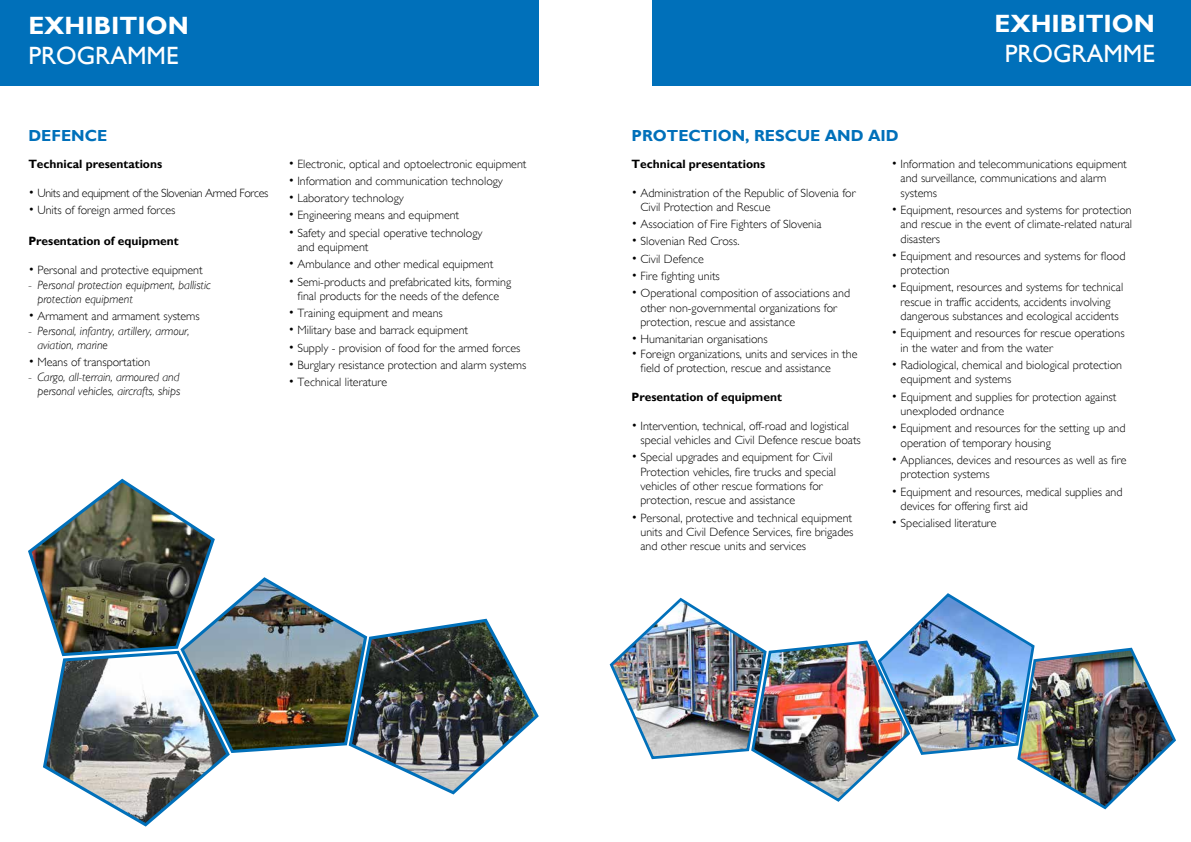
<style>
.page{position:relative;width:1191px;height:842px;background:#fff}
.page>*{position:absolute;margin:0;border:0;box-sizing:border-box;transform-origin:0 0}
.t1{font:700 25px "Gill Sans";color:#fff}
.t2{font:25px "Gill Sans";color:#fff}
.t3{font:700 16px "Gill Sans";color:#0070ba}
.t4{font:300 12px/14.4px "Gill Sans";color:#000}
.t5{font:italic 300 12px/14.4px "Gill Sans";color:#000}
.t6{font:700 12px "Gill Sans";color:#000}
.t7{font:300 12px "Gill Sans";letter-spacing:-.03em;color:#000}
</style>
<div class="page">
<div style="left:0;top:0;width:539px;height:85px;background:#0070ba"></div>
<div style="left:652px;top:0;width:539px;height:85px;background:#0070ba"></div>
<img style="left:609px;top:593px;width:567px;height:217px">
<img style="left:28px;top:478px;width:511px;height:349px">
<h1 class="t1" style="left:28px;top:10px;width:162px">EXHIBITION</h1>
<h1 class="t2" style="left:28px;top:41px;width:152px">PROGRAMME</h1>
<h1 class="t1" style="left:994px;top:8px;width:162px">EXHIBITION</h1>
<h1 class="t2" style="left:1004px;top:39px;width:152px">PROGRAMME</h1>
<h2 class="t3" style="left:28px;top:126px;width:80px">DEFENCE</h2>
<h2 class="t3" style="left:631px;top:126px;width:269px">PROTECTION, RESCUE AND AID</h2>
<p class="t6" style="left:28px;top:157px;width:135px">Technical presentations</p>
<p class="t7" style="left:28px;top:186px;width:242px">• Units and equipment of the Slovenian Armed Forces</p>
<p class="t4" style="left:28px;top:203px;width:149px">• Units of foreign armed forces</p>
<p class="t6" style="left:28px;top:234px;width:152px">Presentation of equipment</p>
<p class="t4" style="left:28px;top:263px;width:176px">• Personal and protective equipment</p>
<p class="t5" style="left:37px;top:278px;width:175px;text-indent:-9px">- Personal protection equipment, ballistic protection equipment</p>
<p class="t4" style="left:28px;top:309px;width:173px">• Armament and armament systems</p>
<p class="t5" style="left:37px;top:324px;width:154px;text-indent:-9px">- Personal, infantry, artillery, armour, aviation, marine</p>
<p class="t4" style="left:28px;top:355px;width:123px">• Means of transportation</p>
<p class="t5" style="left:28px;top:370px;width:153px;text-align:right">- Cargo, all-terrain, armoured and personal vehicles, aircrafts, ships</p>
<p class="t4" style="left:288px;top:157px;width:240px">• Electronic, optical and optoelectronic equipment</p>
<p class="t4" style="left:288px;top:174px;width:216px">• Information and communication technology</p>
<p class="t4" style="left:288px;top:191px;width:117px">• Laboratory technology</p>
<p class="t4" style="left:288px;top:208px;width:172px">• Engineering means and equipment</p>
<p class="t4" style="left:297px;top:225px;width:187px;text-indent:-9px">• Safety and special operative technology and equipment</p>
<p class="t4" style="left:288px;top:257px;width:206px">• Ambulance and other medical equipment</p>
<p class="t4" style="left:288px;top:274px;width:224px;text-align:center">• Semi-products and prefabricated kits, forming final products for the needs of the defence</p>
<p class="t4" style="left:288px;top:306px;width:156px">• Training equipment and means</p>
<p class="t4" style="left:288px;top:323px;width:181px">• Military base and barrack equipment</p>
<p class="t4" style="left:288px;top:340px;width:233px">• Supply - provision of food for the armed forces</p>
<p class="t4" style="left:288px;top:358px;width:239px">• Burglary resistance protection and alarm systems</p>
<p class="t4" style="left:288px;top:375px;width:100px">• Technical literature</p>
<p class="t6" style="left:631px;top:157px;width:135px">Technical presentations</p>
<p class="t4" style="left:640px;top:185px;width:217px;text-indent:-9px">• Administration of the Republic of Slovenia for<br>Civil Protection and Rescue</p>
<p class="t4" style="left:631px;top:217px;width:192px">• Association of Fire Fighters of Slovenia</p>
<p class="t4" style="left:631px;top:234px;width:110px">• Slovenian Red Cross.</p>
<p class="t4" style="left:631px;top:251px;width:74px">• Civil Defence</p>
<p class="t4" style="left:631px;top:269px;width:90px">• Fire fighting units</p>
<p class="t4" style="left:640px;top:286px;width:211px;text-indent:-9px">• Operational composition of associations and other non-governmental organizations for protection, rescue and assistance</p>
<p class="t4" style="left:631px;top:332px;width:138px">• Humanitarian organisations</p>
<p class="t4" style="left:640px;top:346px;width:218px;text-indent:-9px">• Foreign organizations, units and services in the field of protection, rescue and assistance</p>
<p class="t6" style="left:631px;top:390px;width:152px">Presentation of equipment</p>
<p class="t4" style="left:640px;top:418px;width:222px;text-indent:-9px">• Intervention, technical, off-road and logistical special vehicles and Civil Defence rescue boats</p>
<p class="t4" style="left:640px;top:450px;width:197px;text-indent:-9px">• Special upgrades and equipment for Civil Protection vehicles, fire trucks and special vehicles of other rescue formations for protection, rescue and assistance</p>
<p class="t4" style="left:640px;top:510px;width:214px;text-align:justify;text-indent:-9px">• Personal, protective and technical equipment units and Civil Defence Services, fire brigades and other rescue units and services</p>
<p class="t4" style="left:900px;top:157px;width:228px;text-indent:-9px">• Information and telecommunications equipment and surveillance, communications and alarm systems</p>
<p class="t4" style="left:900px;top:203px;width:233px;text-align:justify;text-indent:-9px">• Equipment, resources and systems for protection and rescue in the event of climate-related natural disasters</p>
<p class="t4" style="left:900px;top:249px;width:226px;text-indent:-9px">• Equipment and resources and systems for flood protection</p>
<p class="t4" style="left:891px;top:280px;width:233px;text-align:center">• Equipment, resources and systems for technical rescue in traffic accidents, accidents involving dangerous substances and ecological accidents</p>
<p class="t4" style="left:900px;top:326px;width:225px;text-indent:-9px">• Equipment and resources for rescue operations in the water and from the water</p>
<p class="t4" style="left:900px;top:358px;width:223px;text-indent:-9px">• Radiological, chemical and biological protection equipment and systems</p>
<p class="t4" style="left:900px;top:390px;width:217px;text-indent:-9px">• Equipment and supplies for protection against unexploded ordnance</p>
<p class="t4" style="left:900px;top:421px;width:226px;text-indent:-9px">• Equipment and resources for the setting up and operation of temporary housing</p>
<p class="t4" style="left:900px;top:453px;width:227px;text-indent:-9px">• Appliances, devices and resources as well as fire protection systems</p>
<p class="t4" style="left:900px;top:484px;width:223px;text-indent:-9px">• Equipment and resources, medical supplies and devices for offering first aid</p>
<p class="t4" style="left:891px;top:516px;width:107px">• Specialised literature</p>
</div>
